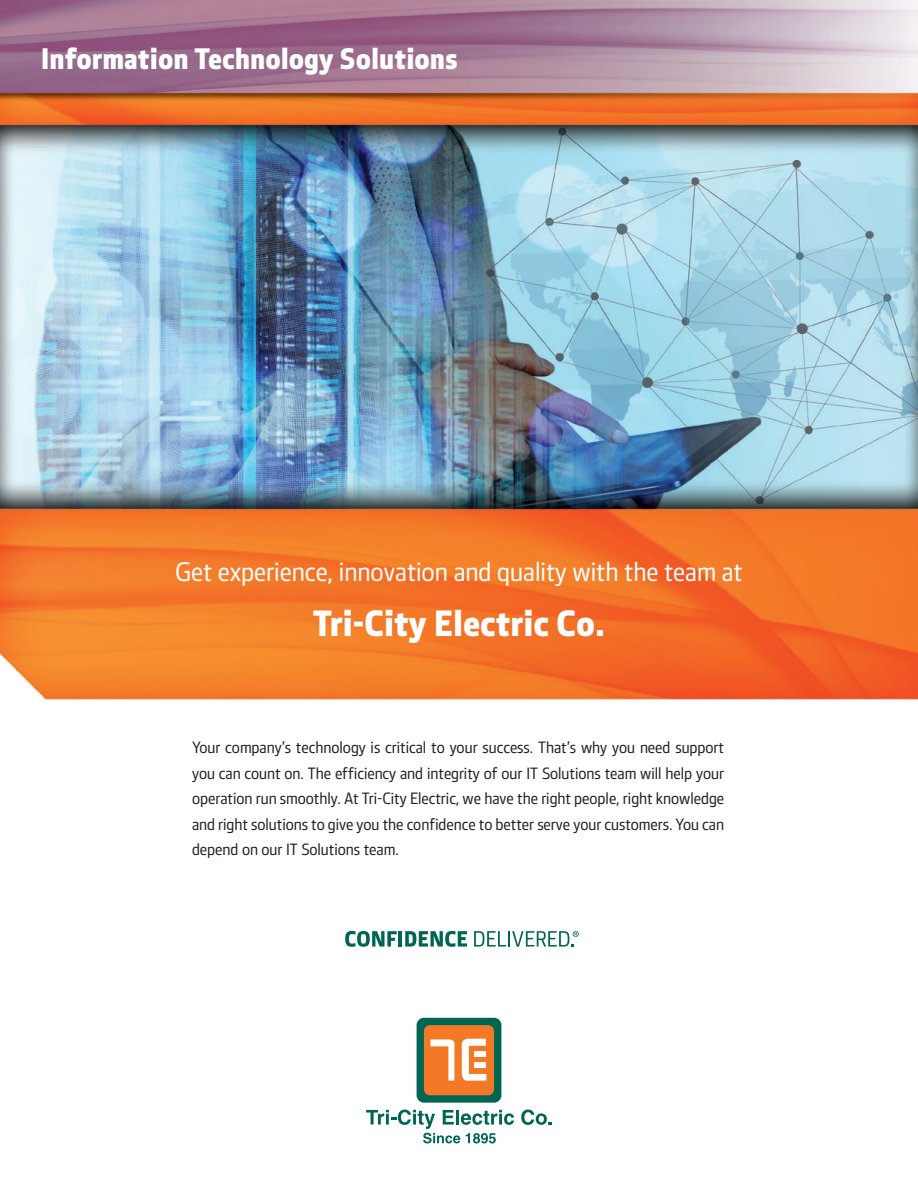
<style>
.page{position:relative;width:918px;height:1188px;background:#fff}
.page>*{position:absolute;margin:0;border:0;box-sizing:border-box;transform-origin:0 0}
.t1{font:800 36.9px "Chargers Section";color:#fff}
.t2{font:800 30px "Chargers Section";color:#fff}
.t3{font:500 27px "Chargers Section";color:#fff}
.t4{font:500 16.5px/25.5px "Chargers Section";color:#231f20;text-align:justify}
</style>
<div class="page">
<img style="left:0;top:0;width:918px;height:1144px">
<svg style="left:521px;top:1110px;width:31px;height:15px"></svg>
<svg style="left:366px;top:1110px;width:148px;height:33px"></svg>
<div style="left:417px;top:1018px;width:84px;height:85px;background:#006552;border-radius:7px"></div>
<div style="left:424px;top:1025px;width:70px;height:70px;background:#f47927;border-radius:6px"></div>
<svg style="left:430px;top:1039px;width:25px;height:42px"></svg>
<svg style="left:462px;top:1039px;width:24px;height:42px"></svg>
<svg style="left:345px;top:931px;width:52px;height:16px"></svg>
<hr style="left:399px;top:931px;width:3px;height:16px;background:#006552">
<svg style="left:405px;top:931px;width:62px;height:16px"></svg>
<svg style="left:474px;top:931px;width:105px;height:16px"></svg>
<h2 class="t2" style="left:41px;top:41px;width:418px">Information Technology Solutions</h2>
<h3 class="t3" style="left:175px;top:557px;width:569px">Get experience, innovation and quality with the team at</h3>
<h1 class="t1" style="left:313px;top:602px;width:294px">Tri-City Electric Co.</h1>
<p class="t4" style="left:192px;top:735px;width:534px">Your company’s technology is critical to your success. That’s why you need support you can count on. The efficiency and integrity of our IT Solutions team will help your operation run smoothly. At Tri-City Electric, we have the right people, right knowledge and right solutions to give you the confidence to better serve your customers. You can depend on our IT Solutions team.</p>
</div>
